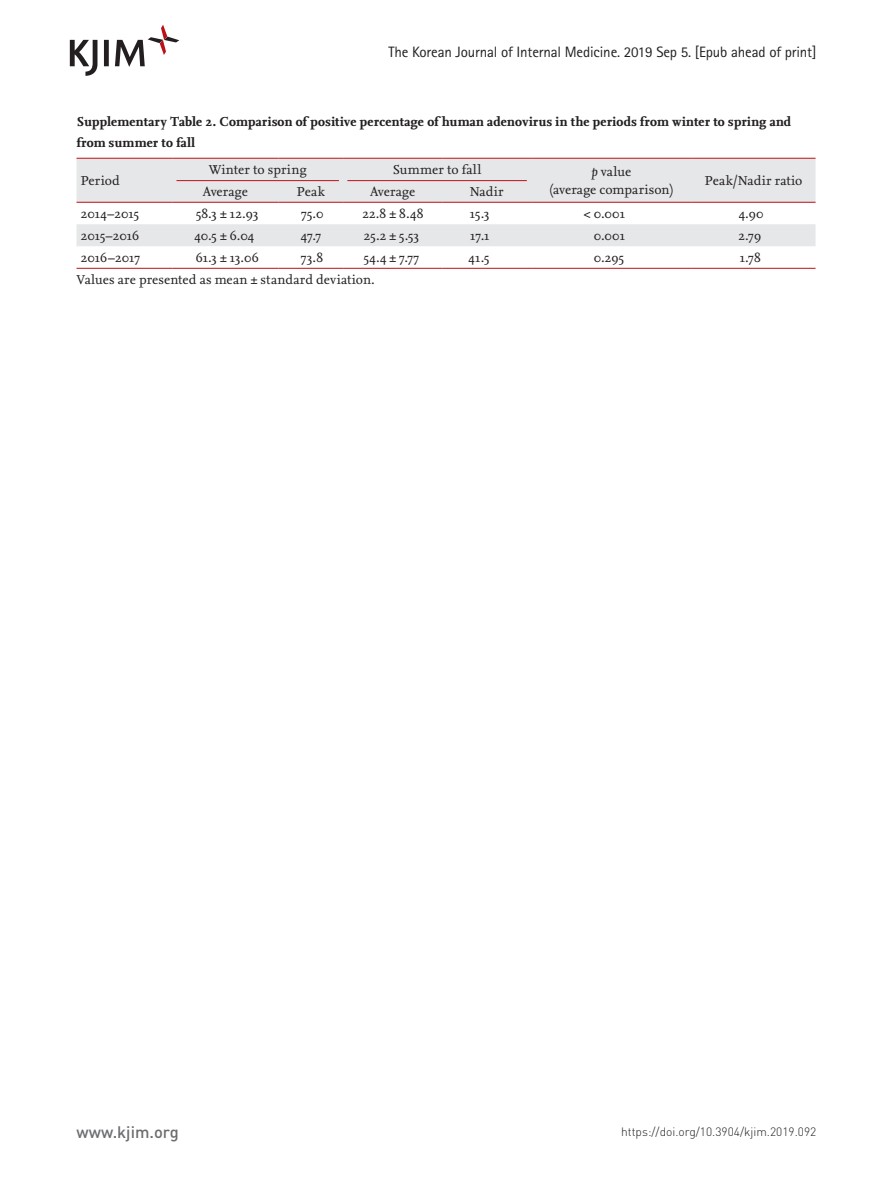
<style>
.page{position:relative;width:893px;height:1191px;background:#fff}
.page>*{position:absolute;margin:0;border:0;box-sizing:border-box;transform-origin:0 0}
.t1{font:500 16.5px "DIN Pro";color:#6c6d70}
.t2{font:15px "Rotis Sans Serif Std";letter-spacing:-.01em;color:#231f20}
.테이블{font:13.5px "Nexus Serif";letter-spacing:.005em;color:#231f20}
.테이블제목{font:700 13.5px/21px "Nexus Serif";letter-spacing:.005em;color:#231f20}
.테이블머리_경계선{font:13.5px "Nexus Serif";letter-spacing:.005em;color:#231f20}
.t3{font:300 12px "DIN Pro";color:#231f20}
.s1{font-style:italic}
</style>
<div class="page">
<svg style="left:70px;top:25px;width:109px;height:51px"></svg>
<svg style="left:77px;top:159px;width:738px;height:87px;fill:#e6e7e9"></svg>
<hr style="left:77px;top:158px;width:95px;height:1px;background:#bb1018">
<hr style="left:77px;top:202px;width:95px;height:1px;background:#bb1018">
<hr style="left:172px;top:158px;width:107px;height:1px;background:#bb1018">
<hr style="left:279px;top:158px;width:64px;height:1px;background:#bb1018">
<hr style="left:343px;top:158px;width:99px;height:1px;background:#bb1018">
<hr style="left:442px;top:158px;width:89px;height:1px;background:#bb1018">
<hr style="left:531px;top:158px;width:161px;height:1px;background:#bb1018">
<hr style="left:692px;top:158px;width:123px;height:1px;background:#bb1018">
<hr style="left:531px;top:202px;width:161px;height:1px;background:#bb1018">
<hr style="left:692px;top:202px;width:123px;height:1px;background:#bb1018">
<hr style="left:172px;top:202px;width:107px;height:1px;background:#bb1018">
<hr style="left:279px;top:202px;width:64px;height:1px;background:#bb1018">
<hr style="left:343px;top:202px;width:99px;height:1px;background:#bb1018">
<hr style="left:442px;top:202px;width:89px;height:1px;background:#bb1018">
<hr style="left:77px;top:268px;width:95px;height:1px;background:#bb1018">
<hr style="left:172px;top:268px;width:107px;height:1px;background:#bb1018">
<hr style="left:279px;top:268px;width:64px;height:1px;background:#bb1018">
<hr style="left:343px;top:268px;width:99px;height:1px;background:#bb1018">
<hr style="left:442px;top:268px;width:89px;height:1px;background:#bb1018">
<hr style="left:531px;top:268px;width:161px;height:1px;background:#bb1018">
<hr style="left:692px;top:268px;width:123px;height:1px;background:#bb1018">
<hr style="left:176px;top:180px;width:163px;height:1px;background:#bb1018">
<hr style="left:347px;top:180px;width:180px;height:1px;background:#bb1018">
<p class="t2" style="left:389px;top:43px;width:429px">The Korean Journal of Internal Medicine. 2019 Sep 5. [Epub ahead of print]</p>
<p class="테이블제목" style="left:77px;top:111px;width:716px">Supplementary Table 2. Comparison of positive percentage of human adenovirus in the periods from winter to spring and from summer to fall</p>
<p class="테이블" style="left:81px;top:172px;width:40px">Period</p>
<p class="테이블머리_경계선" style="left:209px;top:161px;width:99px">Winter to spring</p>
<p class="테이블머리_경계선" style="left:393px;top:161px;width:90px">Summer to fall</p>
<p class="테이블" style="left:592px;top:163px;width:41px"><span class="s1">p</span> value</p>
<p class="테이블" style="left:550px;top:181px;width:124px">(average comparison)</p>
<p class="테이블" style="left:705px;top:172px;width:99px">Peak/Nadir ratio</p>
<p class="테이블" style="left:203px;top:183px;width:47px">Average</p>
<p class="테이블" style="left:297px;top:183px;width:29px">Peak</p>
<p class="테이블" style="left:370px;top:183px;width:47px">Average</p>
<p class="테이블" style="left:470px;top:183px;width:35px">Nadir</p>
<p class="테이블" style="left:81px;top:205px;width:60px">2014–2015</p>
<p class="테이블" style="left:196px;top:205px;width:64px">58.3 ± 12.93</p>
<p class="테이블" style="left:301px;top:205px;width:24px">75.0</p>
<p class="테이블" style="left:362px;top:205px;width:62px">22.8 ± 8.48</p>
<p class="테이블" style="left:470px;top:205px;width:21px">15.3</p>
<p class="테이블" style="left:584px;top:205px;width:43px">&lt; 0.001</p>
<p class="테이블" style="left:739px;top:205px;width:26px">4.90</p>
<p class="테이블" style="left:81px;top:227px;width:60px">2015–2016</p>
<p class="테이블" style="left:194px;top:227px;width:61px">40.5 ± 6.04</p>
<p class="테이블" style="left:301px;top:227px;width:22px">47.7</p>
<p class="테이블" style="left:364px;top:227px;width:57px">25.2 ± 5.53</p>
<p class="테이블" style="left:470px;top:227px;width:21px">17.1</p>
<p class="테이블" style="left:594px;top:227px;width:33px">0.001</p>
<p class="테이블" style="left:739px;top:227px;width:24px">2.79</p>
<p class="테이블" style="left:81px;top:249px;width:61px">2016–2017</p>
<p class="테이블" style="left:196px;top:249px;width:64px">61.3 ± 13.06</p>
<p class="테이블" style="left:301px;top:249px;width:24px">73.8</p>
<p class="테이블" style="left:364px;top:249px;width:57px">54.4 ± 7.77</p>
<p class="테이블" style="left:469px;top:249px;width:22px">41.5</p>
<p class="테이블" style="left:594px;top:249px;width:32px">0.295</p>
<p class="테이블" style="left:740px;top:249px;width:22px">1.78</p>
<p class="테이블" style="left:77px;top:271px;width:299px">Values are presented as mean ± standard deviation.</p>
<p class="t1" style="left:77px;top:1120px;width:104px">www.kjim.org</p>
<p class="t3" style="left:621px;top:1123px;width:197px">https://doi.org/10.3904/kjim.2019.092</p>
</div>
